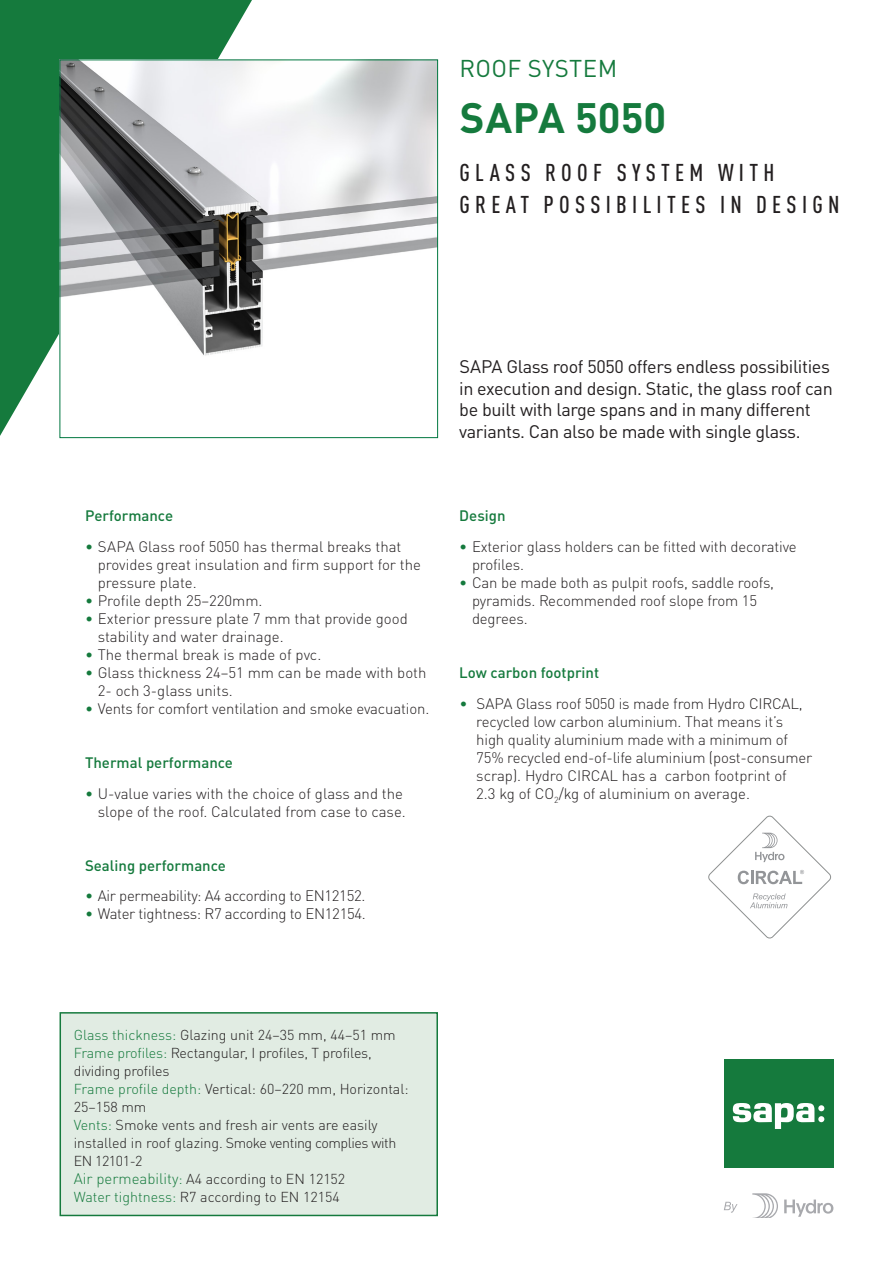
<style>
.page{position:relative;width:893px;height:1263px;background:#fff}
.page>*{position:absolute;margin:0;border:0;box-sizing:border-box;transform-origin:0 0}
.ProductName{font:700 42px "DIN Pro";color:#157a3d}
.ProductName-2{font:500 condensed 24px/31.5px "DIN Pro";letter-spacing:.22em;color:#231f20}
.prodFamily_title{font:24px "DIN Pro";letter-spacing:.015em;color:#157a3d}
.Product_Intro{font:18px/21.8px "DIN Pro";letter-spacing:-.02em;color:#231f20}
.t1{font:300 15px/18px "DIN Pro";letter-spacing:-.01em;color:#231f20}
.USP_Title{font:500 15px "DIN Pro";color:#157a3d}
.Paragraph_bodytext{font:300 14.25px/18px "DIN Pro";color:#231f20}
.s1{color:#157a3d}
.s2{font-size:15px;color:#157a3d}
</style>
<div class="page">
<svg style="left:0;top:0;width:252px;height:436px;background:#2c8750"></svg>
<img style="left:62px;top:62px;width:374px;height:374px">
<div style="left:60px;top:60px;width:378px;height:378px;border:1px solid #007740"></div>
<div style="left:724px;top:1059px;width:109px;height:108px;background:#157a3d"></div>
<svg style="left:733px;top:1103px;width:91px;height:26px"></svg>
<svg style="left:784px;top:1199px;width:49px;height:18px"></svg>
<svg style="left:752px;top:1193px;width:26px;height:25px"></svg>
<svg style="left:724px;top:1202px;width:13px;height:11px"></svg>
<div style="left:60px;top:1013px;width:377px;height:202px;background:#e1ece3"></div>
<div style="left:60px;top:1012px;width:378px;height:204px;border:2px solid #157a3d"></div>
<svg style="left:708px;top:815px;width:123px;height:124px"></svg>
<p class="prodFamily_title" style="left:459px;top:49px;width:159px">ROOF SYSTEM</p>
<p class="ProductName" style="left:460px;top:82px;width:208px">SAPA 5050</p>
<p class="ProductName-2" style="left:459px;top:155px;width:382px">GLASS ROOF SYSTEM WITH<br>GREAT POSSIBILITES IN DESIGN</p>
<p class="USP_Title" style="left:85px;top:503px;width:90px">Performance</p>
<p class="t1" style="left:98px;top:536px;width:325px;text-indent:-13px"><span class="s1">•</span> SAPA Glass roof 5050 has thermal breaks that provides great insulation and firm support for the pressure plate.</p>
<p class="t1" style="left:85px;top:590px;width:179px"><span class="s1">•</span> Profile depth 25–220mm.</p>
<p class="t1" style="left:98px;top:608px;width:311px;text-indent:-13px"><span class="s1">•</span> Exterior pressure plate 7 mm that provide good stability and water drainage.</p>
<p class="t1" style="left:85px;top:644px;width:238px"><span class="s1">•</span> The thermal break is made of pvc.</p>
<p class="t1" style="left:98px;top:662px;width:330px;text-indent:-13px"><span class="s1">•</span> Glass thickness 24–51 mm can be made with both<br>2- och 3-glass units.</p>
<p class="t1" style="left:85px;top:698px;width:346px"><span class="s1">•</span> Vents for comfort ventilation and smoke evacuation.</p>
<p class="USP_Title" style="left:85px;top:750px;width:150px">Thermal performance</p>
<p class="t1" style="left:85px;top:783px;width:322px;text-align:right"><span class="s1">•</span> U-value varies with the choice of glass and the slope of the roof. Calculated from case to case.</p>
<p class="USP_Title" style="left:85px;top:853px;width:142px">Sealing performance</p>
<p class="t1" style="left:85px;top:885px;width:282px"><span class="s1">•</span> Air permeability: A4 according to EN12152.</p>
<p class="t1" style="left:85px;top:903px;width:282px"><span class="s1">•</span> Water tightness: R7 according to EN12154.</p>
<p class="Product_Intro" style="left:459px;top:354px;width:375px">SAPA Glass roof 5050 offers endless possibilities in execution and design. Static, the glass roof can be built with large spans and in many different variants. Can also be made with single glass.</p>
<p class="USP_Title" style="left:459px;top:503px;width:48px">Design</p>
<p class="t1" style="left:472px;top:536px;width:326px;text-indent:-13px"><span class="s1">•</span> Exterior glass holders can be fitted with decorative profiles.</p>
<p class="t1" style="left:472px;top:572px;width:304px;text-indent:-13px"><span class="s1">•</span> Can be made both as pulpit roofs, saddle roofs, pyramids. Recommended roof slope from 15 degrees.</p>
<p class="USP_Title" style="left:459px;top:660px;width:141px">Low carbon footprint</p>
<p class="t1" style="left:476px;top:693px;width:337px;text-indent:-17px"><span class="s1">•</span> SAPA Glass roof 5050 is made from Hydro CIRCAL, recycled low carbon aluminium. That means it’s high quality aluminium made with a minimum of 75% recycled end-of-life aluminium (post-consumer scrap). Hydro CIRCAL has a carbon footprint of<br>2.3 kg of CO<sub>2</sub>/kg of aluminium on average.</p>
<p class="Paragraph_bodytext" style="left:74px;top:1024px;width:323px"><span class="s1">Glass thickness:</span> Glazing unit 24–35 mm, 44–51 mm</p>
<p class="Paragraph_bodytext" style="left:74px;top:1042px;width:300px"><span class="s1">Frame profiles:</span> Rectangular, I profiles, T profiles,</p>
<p class="Paragraph_bodytext" style="left:74px;top:1060px;width:97px">dividing profiles</p>
<p class="Paragraph_bodytext" style="left:74px;top:1078px;width:336px"><span class="s1">Frame profile depth:</span> Vertical: 60–220 mm, Horizontal:<br>25–158 mm</p>
<p class="Paragraph_bodytext" style="left:74px;top:1114px;width:324px"><span class="s1">Vents:</span> Smoke vents and fresh air vents are easily installed in roof glazing. Smoke venting complies with</p>
<p class="Paragraph_bodytext" style="left:74px;top:1150px;width:70px">EN 12101-2</p>
<p class="Paragraph_bodytext" style="left:74px;top:1168px;width:273px"><span class="s2">Air permeability</span><span class="s1">:</span> A4 according to EN 12152</p>
<p class="Paragraph_bodytext" style="left:74px;top:1186px;width:267px"><span class="s1">Water tightness:</span> R7 according to EN 12154</p>
</div>
